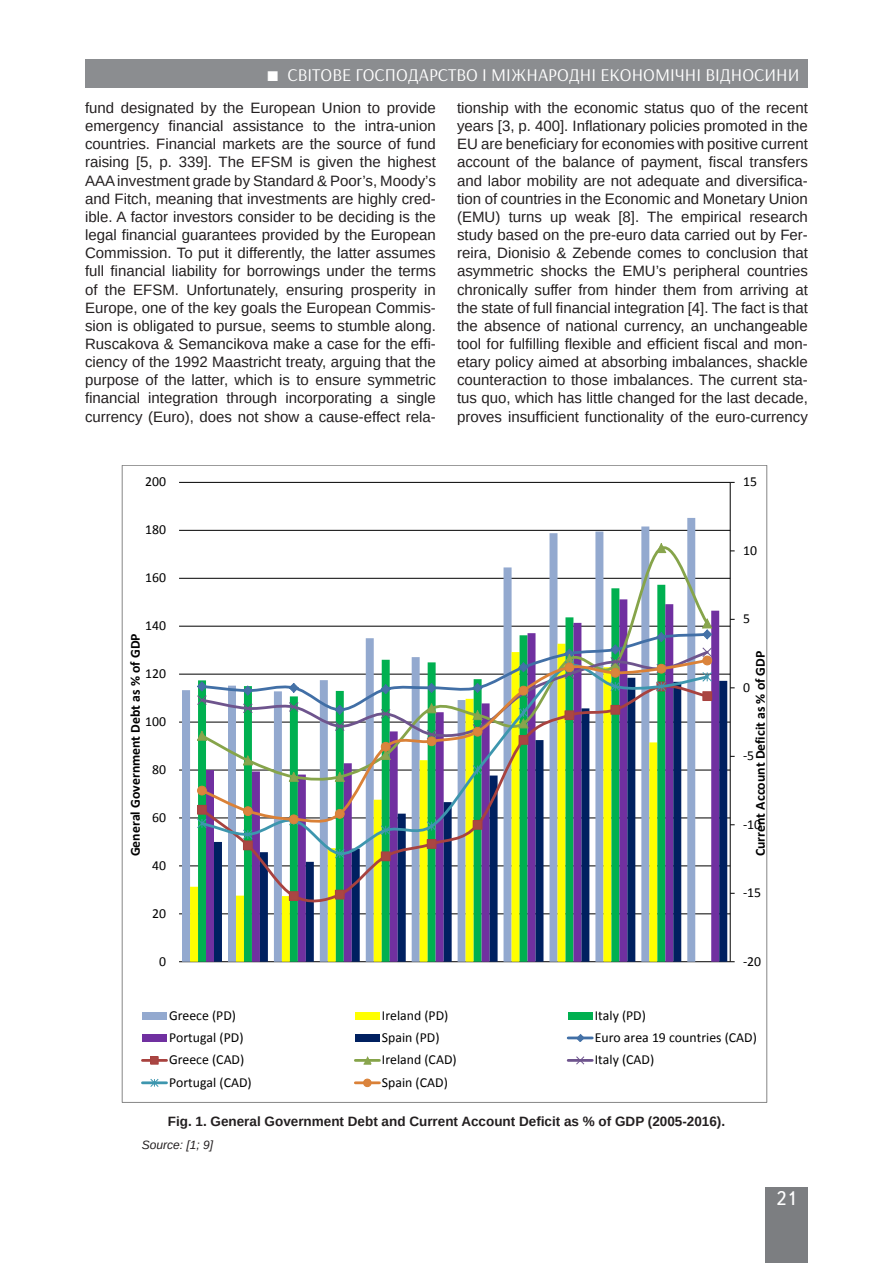
<style>
.page{position:relative;width:893px;height:1263px;background:#fff}
.page>*{position:absolute;margin:0;border:0;box-sizing:border-box;transform-origin:0 0}
.t1{font:19.5px "Ukrainian Text";color:#fff}
.t2{font:18px "Arsenal";color:#fff}
.Текст_основной_GREP{font:15px/18.1px "Arimo";color:#231f20;text-align:justify}
.t3{font:13.8px "Calibri";color:#000}
.t4{font:700 13.8px "Calibri";color:#000}
.Рисунок{font:700 13.5px "Arimo";color:#231f20}
.Джерело{font:italic 12px "Arimo";color:#231f20}
</style>
<div class="page">
<div style="left:765px;top:1187px;width:43px;height:76px;background:#7c7e81"></div>
<div style="left:85px;top:60px;width:723px;height:28px;background:#8b8d90"></div>
<hr style="left:179px;top:961px;width:551px;height:1px;background:#000">
<hr style="left:179px;top:913px;width:551px;height:1px;background:#000">
<hr style="left:179px;top:865px;width:551px;height:1px;background:#000">
<hr style="left:179px;top:817px;width:551px;height:1px;background:#000">
<hr style="left:179px;top:770px;width:551px;height:1px;background:#000">
<hr style="left:179px;top:722px;width:551px;height:1px;background:#000">
<hr style="left:179px;top:674px;width:551px;height:1px;background:#000">
<hr style="left:179px;top:626px;width:551px;height:1px;background:#000">
<hr style="left:179px;top:578px;width:551px;height:1px;background:#000">
<hr style="left:179px;top:530px;width:551px;height:1px;background:#000">
<hr style="left:179px;top:482px;width:551px;height:1px;background:#000">
<svg style="left:182px;top:518px;width:513px;height:444px"></svg>
<svg style="left:214px;top:678px;width:513px;height:284px;background:#758a85"></svg>
<hr style="left:730px;top:482px;width:1px;height:480px;background:#000">
<svg style="left:198px;top:829px;width:513px;height:79px;background:#7e988b"></svg>
<div style="left:197px;top:805px;width:10px;height:10px;border:1px solid #a8423f"></div>
<div style="left:289px;top:892px;width:9px;height:8px;background:#aa4643"></div>
<div style="left:289px;top:891px;width:10px;height:10px;border:1px solid #a8423f"></div>
<div style="left:335px;top:890px;width:9px;height:9px;background:#aa4643"></div>
<div style="left:335px;top:890px;width:10px;height:9px;border:1px solid #a8423f"></div>
<div style="left:381px;top:852px;width:9px;height:9px;background:#aa4643"></div>
<div style="left:381px;top:851px;width:10px;height:10px;border:1px solid #a8423f"></div>
<svg style="left:198px;top:538px;width:513px;height:80px"></svg>
<svg style="left:656px;top:542px;width:11px;height:15px"></svg>
<svg style="left:199px;top:785px;width:512px;height:73px"></svg>
<svg style="left:196px;top:818px;width:12px;height:11px"></svg>
<svg style="left:242px;top:828px;width:12px;height:12px"></svg>
<svg style="left:334px;top:848px;width:12px;height:11px"></svg>
<svg style="left:380px;top:826px;width:11px;height:10px"></svg>
<svg style="left:426px;top:826px;width:11px;height:6px"></svg>
<svg style="left:196px;top:618px;width:517px;height:167px"></svg>
<svg style="left:198px;top:657px;width:512px;height:169px"></svg>
<div style="left:198px;top:786px;width:8px;height:9px;background:#db843d;border-radius:50%"></div>
<div style="left:197px;top:786px;width:10px;height:9px;border:1px solid #da8137;border-radius:50%"></div>
<div style="left:243px;top:807px;width:9px;height:8px;background:#db843d;border-radius:50%"></div>
<div style="left:243px;top:806px;width:10px;height:10px;border:1px solid #da8137;border-radius:50%"></div>
<div style="left:289px;top:815px;width:9px;height:9px;background:#db843d;border-radius:50%"></div>
<div style="left:289px;top:814px;width:10px;height:10px;border:1px solid #da8137;border-radius:50%"></div>
<div style="left:335px;top:809px;width:9px;height:9px;background:#db843d;border-radius:50%"></div>
<div style="left:335px;top:809px;width:10px;height:10px;border:1px solid #da8137;border-radius:50%"></div>
<div style="left:381px;top:742px;width:9px;height:9px;background:#db843d;border-radius:50%"></div>
<div style="left:381px;top:742px;width:10px;height:10px;border:1px solid #da8137;border-radius:50%"></div>
<div style="left:427px;top:737px;width:9px;height:9px;background:#db843d;border-radius:50%"></div>
<div style="left:427px;top:736px;width:9px;height:10px;border:1px solid #da8137;border-radius:50%"></div>
<div style="left:473px;top:727px;width:9px;height:9px;background:#db843d;border-radius:50%"></div>
<div style="left:473px;top:727px;width:9px;height:10px;border:1px solid #da8137;border-radius:50%"></div>
<div style="left:519px;top:686px;width:9px;height:9px;background:#db843d;border-radius:50%"></div>
<div style="left:519px;top:686px;width:9px;height:9px;border:1px solid #da8137;border-radius:50%"></div>
<div style="left:565px;top:663px;width:9px;height:9px;background:#db843d;border-radius:50%"></div>
<div style="left:564px;top:662px;width:10px;height:10px;border:1px solid #da8137;border-radius:50%"></div>
<div style="left:611px;top:668px;width:9px;height:9px;background:#db843d;border-radius:50%"></div>
<div style="left:610px;top:668px;width:10px;height:10px;border:1px solid #da8137;border-radius:50%"></div>
<div style="left:657px;top:664px;width:9px;height:9px;background:#db843d;border-radius:50%"></div>
<div style="left:656px;top:664px;width:10px;height:9px;border:1px solid #da8137;border-radius:50%"></div>
<div style="left:703px;top:656px;width:9px;height:9px;background:#db843d;border-radius:50%"></div>
<div style="left:702px;top:656px;width:10px;height:9px;border:1px solid #da8137;border-radius:50%"></div>
<div style="left:142px;top:1012px;width:24px;height:7px;background:#93a9cf"></div>
<div style="left:355px;top:1012px;width:24px;height:7px;background:#ff0"></div>
<div style="left:568px;top:1012px;width:24px;height:7px;background:#00b050"></div>
<div style="left:142px;top:1034px;width:24px;height:8px;background:#7030a0"></div>
<div style="left:355px;top:1034px;width:24px;height:8px;background:#002060"></div>
<hr style="left:568px;top:1036px;width:24px;height:3px;background:#416fa6">
<svg style="left:575px;top:1034px;width:10px;height:8px"></svg>
<hr style="left:142px;top:1059px;width:25px;height:3px;background:#a8423f">
<div style="left:151px;top:1057px;width:7px;height:7px;background:#aa4643"></div>
<div style="left:150px;top:1056px;width:9px;height:9px;border:1px solid #a8423f"></div>
<hr style="left:355px;top:1059px;width:24px;height:3px;background:#86a44a">
<svg style="left:364px;top:1056px;width:8px;height:9px"></svg>
<hr style="left:568px;top:1059px;width:24px;height:3px;background:#6e548d">
<svg style="left:575px;top:1056px;width:10px;height:9px"></svg>
<hr style="left:142px;top:1081px;width:25px;height:3px;background:#3d96ae">
<svg style="left:149px;top:1078px;width:10px;height:9px"></svg>
<hr style="left:355px;top:1081px;width:24px;height:3px;background:#da8137">
<div style="left:364px;top:1079px;width:7px;height:7px;background:#db843d;border-radius:50%"></div>
<div style="left:363px;top:1079px;width:9px;height:8px;border:1px solid #da8137;border-radius:50%"></div>
<p class="t2" style="left:287px;top:64px;width:513px">СВІТОВЕ ГОСПОДАРСТВО І МІЖНАРОДНІ ЕКОНОМІЧНІ ВІДНОСИНИ</p>
<p class="Текст_основной_GREP" style="left:85px;top:99px;width:352px">fund designated by the European Union to provide emergency financial assistance to the intra-union countries. Financial markets are the source of fund raising [5, p. 339]. The EFSM is given the highest AAAinvestment grade by Standard &amp; Poor’s, Moody’s and Fitch, meaning that investments are highly cred&shy;ible. A factor investors consider to be deciding is the legal financial guarantees provided by the European Commission. To put it differently, the latter assumes full financial liability for borrowings under the terms of the EFSM. Unfortunately, ensuring prosperity in Europe, one of the key goals the European Commis&shy;sion is obligated to pursue, seems to stumble along.<br>Ruscakova &amp; Semancikova make a case for the effi&shy;ciency of the 1992 Maastricht treaty, arguing that the purpose of the latter, which is to ensure symmetric financial integration through incorporating a single currency (Euro), does not show a cause-effect rela-</p>
<p class="Текст_основной_GREP" style="left:457px;top:99px;width:352px">tionship with the economic status quo of the recent years [3, p. 400]. Inflationary policies promoted in the EU are beneficiary for economies with positive current account of the balance of payment, fiscal transfers and labor mobility are not adequate and diversifica&shy;tion of countries in the Economic and Monetary Union (EMU) turns up weak [8]. The empirical research study based on the pre-euro data carried out by Fer&shy;reira, Dionisio &amp; Zebende comes to conclusion that asymmetric shocks the EMU’s peripheral countries chronically suffer from hinder them from arriving at the state of full financial integration [4]. The fact is that the absence of national currency, an unchangeable tool for fulfilling flexible and efficient fiscal and mon&shy;etary policy aimed at absorbing imbalances, shackle counteraction to those imbalances. The current sta&shy;tus quo, which has little changed for the last decade, proves insufficient functionality of the euro-currency</p>
<p class="t3" style="left:145px;top:473px;width:22px">200</p>
<p class="t3" style="left:145px;top:521px;width:22px">180</p>
<p class="t3" style="left:145px;top:569px;width:22px">160</p>
<p class="t3" style="left:145px;top:617px;width:22px">140</p>
<p class="t4" style="left:126px;top:856px;width:225px;rotate:-90deg">General Government Debt as % of GDP</p>
<p class="t3" style="left:145px;top:665px;width:22px">120</p>
<p class="t3" style="left:145px;top:713px;width:22px">100</p>
<p class="t3" style="left:152px;top:761px;width:15px">80</p>
<p class="t3" style="left:152px;top:809px;width:15px">60</p>
<p class="t3" style="left:152px;top:857px;width:15px">40</p>
<p class="t3" style="left:152px;top:904px;width:15px">20</p>
<p class="t3" style="left:159px;top:952px;width:8px">0</p>
<p class="t3" style="left:743px;top:473px;width:15px">15</p>
<p class="t3" style="left:743px;top:542px;width:15px">10</p>
<p class="t3" style="left:743px;top:610px;width:8px">5</p>
<p class="t4" style="left:751px;top:856px;width:207px;rotate:-90deg">Current Account Deficit as % of GDP</p>
<p class="t3" style="left:743px;top:678px;width:8px">0</p>
<p class="t3" style="left:743px;top:747px;width:13px">-5</p>
<p class="t3" style="left:743px;top:815px;width:20px">-10</p>
<p class="t3" style="left:743px;top:884px;width:20px">-15</p>
<p class="t3" style="left:743px;top:952px;width:20px">-20</p>
<p class="t3" style="left:169px;top:1006px;width:69px">Greece (PD)</p>
<p class="t3" style="left:382px;top:1006px;width:68px">Ireland (PD)</p>
<p class="t3" style="left:595px;top:1006px;width:53px">Italy (PD)</p>
<p class="t3" style="left:169px;top:1029px;width:76px">Portugal (PD)</p>
<p class="t3" style="left:382px;top:1029px;width:59px">Spain (PD)</p>
<p class="t3" style="left:595px;top:1029px;width:164px">Euro area 19 countries (CAD)</p>
<p class="t3" style="left:169px;top:1051px;width:77px">Greece (CAD)</p>
<p class="t3" style="left:382px;top:1051px;width:76px">Ireland (CAD)</p>
<p class="t3" style="left:595px;top:1051px;width:61px">Italy (CAD)</p>
<p class="t3" style="left:169px;top:1073px;width:84px">Portugal (CAD)</p>
<p class="t3" style="left:382px;top:1073px;width:67px">Spain (CAD)</p>
<p class="Рисунок" style="left:168px;top:1111px;width:559px">Fig. 1. General Government Debt and Current Account Deficit as % of GDP (2005-2016).</p>
<p class="Джерело" style="left:142px;top:1137px;width:73px">Source: [1; 9]</p>
<h1 class="t1" style="left:776px;top:1188px;width:22px">21</h1>
</div>
